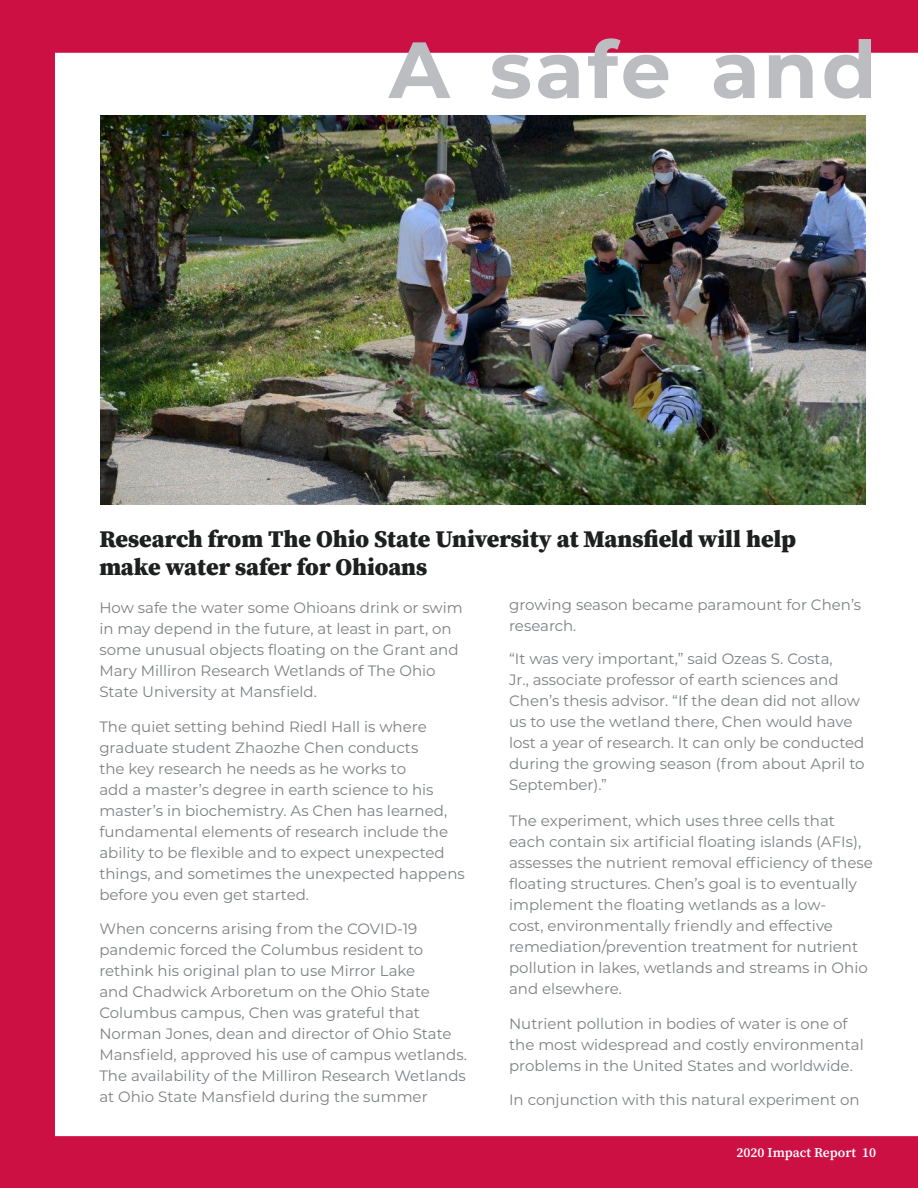
<style>
.page{position:relative;width:918px;height:1188px;background:#fff}
.page>*{position:absolute;margin:0;border:0;box-sizing:border-box;transform-origin:0 0}
.t1{font:700 79.5px "Montserrat";letter-spacing:.04em;color:#bcbdc0}
.t2{font:900 24px/28.5px "Source Serif Pro";color:#1e2020}
.t3{font:15px/21px "Montserrat";color:#7e8083}
.t4{font:600 13.5px "Source Serif Pro";color:#fff}
</style>
<div class="page">
<img style="left:0;top:0;width:918px;height:1188px">
<h1 class="t1" style="left:389px;top:12px;width:489px">A safe and</h1>
<h2 class="t2" style="left:99px;top:524px;width:698px">Research from The Ohio State University at Mansfield will help make water safer for Ohioans</h2>
<p class="t3" style="left:99px;top:597px;width:365px">How safe the water some Ohioans drink or swim in may depend in the future, at least in part, on some unusual objects floating on the Grant and Mary Milliron Research Wetlands of The Ohio State University at Mansfield.</p>
<p class="t3" style="left:99px;top:715px;width:367px">The quiet setting behind Riedl Hall is where graduate student Zhaozhe Chen conducts<br>the key research he needs as he works to<br>add a master’s degree in earth science to his master’s in biochemistry. As Chen has learned, fundamental elements of research include the ability to be flexible and to expect unexpected things, and sometimes the unexpected happens before you even get started.</p>
<p class="t3" style="left:99px;top:918px;width:369px">When concerns arising from the COVID-19 pandemic forced the Columbus resident to rethink his original plan to use Mirror Lake<br>and Chadwick Arboretum on the Ohio State Columbus campus, Chen was grateful that Norman Jones, dean and director of Ohio State Mansfield, approved his use of campus wetlands.<br>The availability of the Milliron Research Wetlands at Ohio State Mansfield during the summer</p>
<p class="t3" style="left:509px;top:594px;width:354px">growing season became paramount for Chen’s research.</p>
<p class="t3" style="left:509px;top:648px;width:357px">“It was very important,” said Ozeas S. Costa,<br>Jr., associate professor of earth sciences and Chen’s thesis advisor. “If the dean did not allow us to use the wetland there, Chen would have lost a year of research. It can only be conducted during the growing season (from about April to September).”</p>
<p class="t3" style="left:509px;top:810px;width:365px">The experiment, which uses three cells that each contain six artificial floating islands (AFIs), assesses the nutrient removal efficiency of these floating structures. Chen’s goal is to eventually implement the floating wetlands as a low-<br>cost, environmentally friendly and effective remediation/prevention treatment for nutrient pollution in lakes, wetlands and streams in Ohio and elsewhere.</p>
<p class="t3" style="left:509px;top:1013px;width:356px">Nutrient pollution in bodies of water is one of the most widespread and costly environmental problems in the United States and worldwide.</p>
<p class="t3" style="left:509px;top:1089px;width:352px">In conjunction with this natural experiment on</p>
<p class="t4" style="left:737px;top:1143px;width:141px">2020 Impact Report 10</p>
</div>
